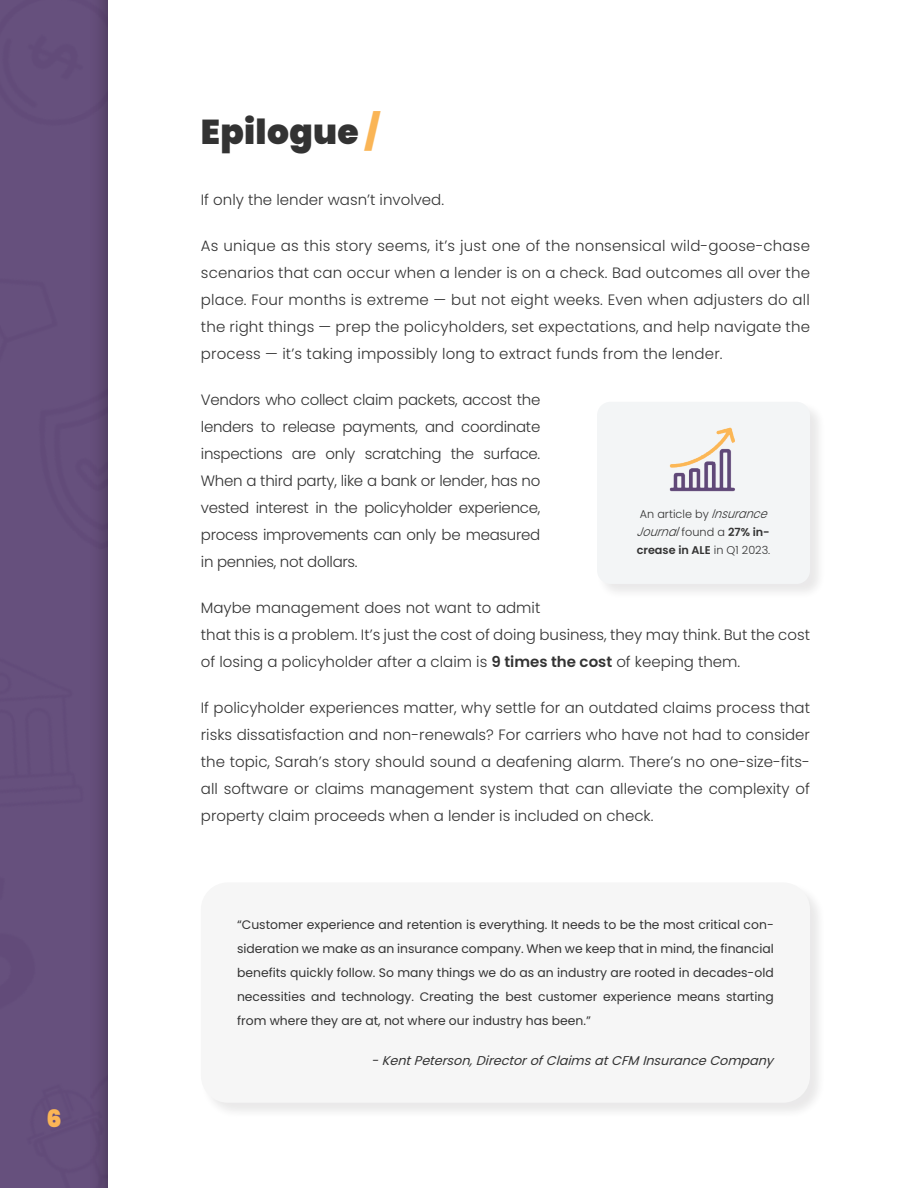
<style>
.page{position:relative;width:918px;height:1188px;background:#fff}
.page>*{position:absolute;margin:0;border:0;box-sizing:border-box;transform-origin:0 0}
.Subtitle{font:900 34.5px "Poppins";letter-spacing:.01em;color:#333}
.Numbers{font:900 24px "Poppins";color:#fab556}
.t1{font:300 15px/27px "Poppins";color:#333;text-align:justify}
.t2{font:italic 12.75px "Poppins";color:#333}
.t3{font:12.3px/24px "Poppins";color:#333;text-align:justify}
.t4{font:italic 300 12.3px "Poppins";color:#333;scale:.91 1}
.t5{font:300 11.25px "Poppins";color:#333}
.t6{font:600 11.25px "Poppins";color:#333}
.s1{color:#fab556}
.s2{font-weight:600}
.s3{font-style:italic;font-size:12.3px}
.s4{font-style:normal;font-size:11.25px}
.s5{font-weight:600;font-style:normal;font-size:11.25px}
.s6{font-weight:300}
</style>
<div class="page">
<div style="left:596px;top:401px;width:230px;height:199px;background:#f3f5f6"></div>
<div style="left:0;top:0;width:109px;height:1188px;background:#66507d"></div>
<div style="left:200px;top:882px;width:626px;height:237px;background:#f6f6f6"></div>
<img style="left:669px;top:427px;width:66px;height:65px">
<p class="Numbers" style="left:46px;top:1104px;width:17px">6</p>
<p class="Subtitle" style="left:201px;top:112px;width:180px">Epilogue <span class="s1">/</span></p>
<p class="t1" style="left:201px;top:186px;width:245px">If only the lender wasn’t involved.</p>
<p class="t1" style="left:201px;top:232px;width:611px">As unique as this story seems, it’s just one of the nonsensical wild-goose-chase scenarios that can occur when a lender is on a check. Bad outcomes all over the place. Four months is extreme — but not eight weeks. Even when adjusters do all the right things — prep the policyholders, set expectations, and help navigate the process — it’s taking impossibly long to extract funds from the lender.</p>
<p class="t1" style="left:201px;top:386px;width:341px">Vendors who collect claim packets, accost the lenders to release payments, and coordinate inspections are only scratching the surface.<br>When a third party, like a bank or lender, has no vested interest in the policyholder experience, process improvements can only be measured in pennies, not dollars.</p>
<p class="t1" style="left:201px;top:594px;width:611px;text-align:left">Maybe management does not want to admit<br>that this is a problem. It’s just the cost of doing business, they may think. But the cost of losing a policyholder after a claim is <span class="s2">9 times the cost</span> of keeping them.</p>
<p class="t1" style="left:201px;top:694px;width:611px">If policyholder experiences matter, why settle for an outdated claims process that risks dissatisfaction and non-renewals? For carriers who have not had to consider the topic, Sarah’s story should sound a deafening alarm. There’s no one-size-fits&shy;all software or claims management system that can alleviate the complexity of property claim proceeds when a lender is included on check.</p>
<p class="t5" style="left:640px;top:508px;width:132px">An article by <span class="s3">Insurance</span></p>
<p class="t4" style="left:637px;top:525px;width:147px">Journal<span class="s4">found a</span> <span class="s5">27% in-</span></p>
<p class="t6" style="left:637px;top:544px;width:135px">crease in ALE <span class="s6">in Q1 2023.</span></p>
<p class="t3" style="left:237px;top:912px;width:538px">“Customer experience and retention is everything. It needs to be the most critical con&shy;sideration we make as an insurance company. When we keep that in mind, the financial benefits quickly follow. So many things we do as an industry are rooted in decades-old necessities and technology. Creating the best customer experience means starting from where they are at, not where our industry has been.”</p>
<p class="t2" style="left:372px;top:1053px;width:405px">- Kent Peterson, Director of Claims at CFM Insurance Company</p>
</div>
